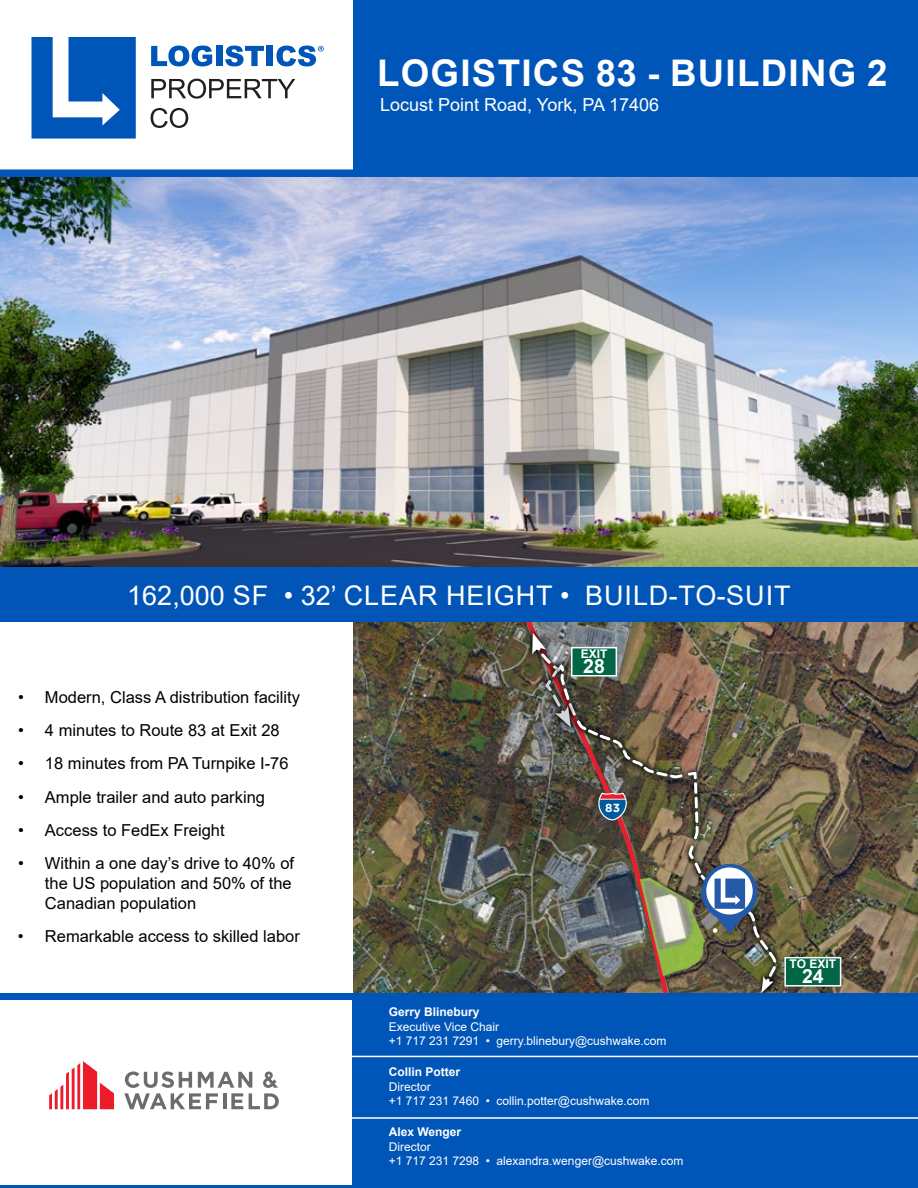
<style>
.page{position:relative;width:918px;height:1188px;background:#fff}
.page>*{position:absolute;margin:0;border:0;box-sizing:border-box;transform-origin:0 0}
.t1{font:700 36.75px "Arial";letter-spacing:.035em;color:#fff}
.t2{font:27px "Arial";letter-spacing:.035em;color:#fff}
.t3{font:700 19.5px "Arial";color:#fff}
.t4{font:18px "Arial";color:#fff}
.t5{font:16.5px/19.8px "Arial";color:#000}
.t6{font:12px/14.4px "Arial";color:#fff}
.t7{font:700 12px "Arial";color:#fff}
.t8{font:700 11.7px "Gotham";color:#fff}
</style>
<div class="page">
<img style="left:353px;top:622px;width:565px;height:371px">
<img style="left:517px;top:622px;width:155px;height:371px">
<img style="left:640px;top:899px;width:57px;height:77px">
<svg style="left:779px;top:885px;width:4px;height:108px"></svg>
<div style="left:785px;top:958px;width:56px;height:28px;background:#006646"></div>
<div style="left:784px;top:957px;width:57px;height:30px;border:2px solid #fff"></div>
<img style="left:526px;top:626px;width:200px;height:273px">
<img style="left:533px;top:641px;width:185px;height:250px">
<svg style="left:539px;top:664px;width:39px;height:70px"></svg>
<img style="left:532px;top:633px;width:40px;height:95px">
<img style="left:697px;top:864px;width:82px;height:129px">
<svg style="left:598px;top:793px;width:29px;height:28px"></svg>
<img style="left:0;top:177px;width:918px;height:390px">
<div style="left:0;top:567px;width:918px;height:55px;background:#0055b7"></div>
<div style="left:0;top:993px;width:918px;height:195px;background:#0055b8"></div>
<div style="left:0;top:1000px;width:352px;height:184px;background:#fff"></div>
<svg style="left:49px;top:1061px;width:65px;height:48px"></svg>
<svg style="left:124px;top:1071px;width:155px;height:38px"></svg>
<hr style="left:343px;top:1056px;width:575px;height:1px;background:#fff">
<hr style="left:343px;top:1117px;width:575px;height:2px;background:#fff">
<div style="left:0;top:169px;width:918px;height:8px;background:#0055b8"></div>
<svg style="left:32px;top:37px;width:104px;height:102px"></svg>
<svg style="left:151px;top:46px;width:61px;height:20px"></svg>
<div style="left:216px;top:46px;width:6px;height:20px;background:#0055b8"></div>
<svg style="left:225px;top:46px;width:39px;height:20px"></svg>
<div style="left:267px;top:46px;width:6px;height:20px;background:#0055b8"></div>
<svg style="left:276px;top:46px;width:48px;height:20px"></svg>
<svg style="left:151px;top:79px;width:144px;height:20px"></svg>
<svg style="left:151px;top:108px;width:37px;height:20px"></svg>
<div style="left:353px;top:0;width:565px;height:171px;background:#0055b8"></div>
<h1 class="t1" style="left:377px;top:48px;width:512px">LOGISTICS 83 - BUILDING 2</h1>
<p class="t4" style="left:380px;top:92px;width:280px">Locust Point Road, York, PA 17406</p>
<h2 class="t2" style="left:127px;top:576px;width:665px">162,000 SF • 32’ CLEAR HEIGHT • BUILD-TO-SUIT</h2>
<p class="t5" style="left:18px;top:687px;width:283px">• Modern, Class A distribution facility</p>
<p class="t5" style="left:18px;top:720px;width:263px">• 4 minutes to Route 83 at Exit 28</p>
<p class="t5" style="left:18px;top:754px;width:272px">• 18 minutes from PA Turnpike I-76</p>
<p class="t5" style="left:18px;top:787px;width:249px">• Ample trailer and auto parking</p>
<p class="t5" style="left:18px;top:820px;width:208px">• Access to FedEx Freight</p>
<p class="t5" style="left:45px;top:853px;width:251px;text-indent:-27px">• Within a one day’s drive to 40% of the US population and 50% of the<br>Canadian population</p>
<p class="t5" style="left:18px;top:926px;width:283px">• Remarkable access to skilled labor</p>
<p class="t7" style="left:581px;top:646px;width:28px">EXIT</p>
<p class="t3" style="left:583px;top:653px;width:23px">28</p>
<p class="t8" style="left:605px;top:800px;width:16px">83</p>
<p class="t7" style="left:389px;top:1004px;width:92px">Gerry Blinebury</p>
<p class="t6" style="left:389px;top:1019px;width:279px">Executive Vice Chair<br>+1 717 231 7291 • gerry.blinebury@cushwake.com</p>
<p class="t7" style="left:389px;top:1064px;width:73px">Collin Potter</p>
<p class="t6" style="left:389px;top:1079px;width:262px">Director<br>+1 717 231 7460 • collin.potter@cushwake.com</p>
<p class="t7" style="left:389px;top:1124px;width:74px">Alex Wenger</p>
<p class="t6" style="left:389px;top:1139px;width:296px">Director<br>+1 717 231 7298 • alexandra.wenger@cushwake.com</p>
<p class="t7" style="left:790px;top:956px;width:48px">TO EXIT</p>
<p class="t3" style="left:802px;top:963px;width:23px">24</p>
</div>
